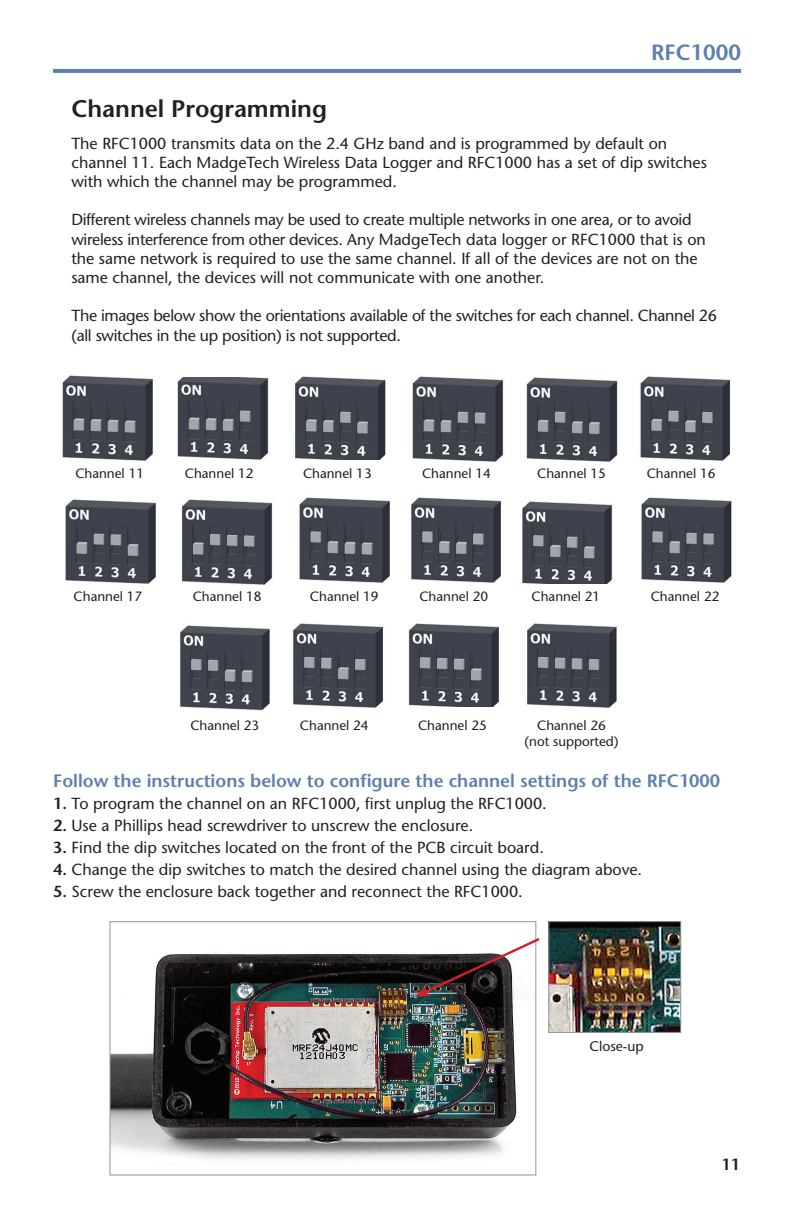
<style>
.page{position:relative;width:792px;height:1224px;background:#fff}
.page>*{position:absolute;margin:0;border:0;box-sizing:border-box;transform-origin:0 0}
.t1{font:600 24px "Stone Sans";color:#231f20}
.t2{font:600 22px "Stone Sans";color:#5d80ad}
.t3{font:600 18px "Stone Sans";color:#5d80ad}
.t4{font:16px/19.2px "Stone Sans";color:#231f20}
.t5{font:16px/19.2px "Stone Sans";letter-spacing:-.02em;color:#231f20}
.t6{font:600 16px "Stone Sans";color:#231f20}
.t7{font:14px "Stone Sans";color:#231f20}
.t8{font:13.4px/16px "Stone Sans";color:#231f20;text-align:center}
.s1{font-weight:600}
</style>
<div class="page">
<hr style="left:53px;top:69px;width:688px;height:4px;background:#5d80ad">
<img style="left:62px;top:375px;width:91px;height:86px">
<img style="left:177px;top:378px;width:92px;height:82px">
<img style="left:295px;top:376px;width:91px;height:83px">
<img style="left:412px;top:376px;width:206px;height:86px">
<img style="left:640px;top:376px;width:90px;height:85px">
<img style="left:65px;top:499px;width:208px;height:86px">
<img style="left:299px;top:497px;width:91px;height:86px">
<img style="left:411px;top:497px;width:114px;height:87px">
<img style="left:516px;top:498px;width:97px;height:85px">
<img style="left:641px;top:497px;width:91px;height:86px">
<img style="left:180px;top:625px;width:90px;height:85px">
<img style="left:293px;top:623px;width:90px;height:85px">
<img style="left:408px;top:623px;width:91px;height:83px">
<img style="left:527px;top:623px;width:90px;height:85px">
<img style="left:112px;top:953px;width:407px;height:207px">
<div style="left:110px;top:921px;width:426px;height:254px;border:1px solid #939598"></div>
<img style="left:415px;top:936px;width:125px;height:61px">
<img style="left:551px;top:923px;width:128px;height:108px">
<div style="left:549px;top:921px;width:132px;height:112px;border:1px solid #939598"></div>
<h2 class="t2" style="left:651px;top:39px;width:91px">RFC1000</h2>
<h1 class="t1" style="left:71px;top:95px;width:257px">Channel Programming</h1>
<p class="t4" style="left:71px;top:133px;width:637px">The RFC1000 transmits data on the 2.4 GHz band and is programmed by default on channel 11. Each MadgeTech Wireless Data Logger and RFC1000 has a set of dip switches with which the channel may be programmed.</p>
<p class="t4" style="left:71px;top:210px;width:636px">Different wireless channels may be used to create multiple networks in one area, or to avoid wireless interference from other devices. Any MadgeTech data logger or RFC1000 that is on the same network is required to use the same channel. If all of the devices are not on the same channel, the devices will not communicate with one another.</p>
<p class="t5" style="left:71px;top:306px;width:647px">The images below show the orientations available of the switches for each channel. Channel 26 (all switches in the up position) is not supported.</p>
<p class="t8" style="left:75px;top:465px;width:70px">Channel 11</p>
<p class="t8" style="left:185px;top:465px;width:70px">Channel 12</p>
<p class="t8" style="left:303px;top:465px;width:70px">Channel 13</p>
<p class="t8" style="left:422px;top:465px;width:70px">Channel 14</p>
<p class="t8" style="left:537px;top:465px;width:70px">Channel 15</p>
<p class="t8" style="left:647px;top:465px;width:70px">Channel 16</p>
<p class="t8" style="left:74px;top:588px;width:70px">Channel 17</p>
<p class="t8" style="left:193px;top:588px;width:70px">Channel 18</p>
<p class="t8" style="left:310px;top:588px;width:70px">Channel 19</p>
<p class="t8" style="left:419px;top:588px;width:70px">Channel 20</p>
<p class="t8" style="left:532px;top:588px;width:70px">Channel 21</p>
<p class="t8" style="left:651px;top:588px;width:70px">Channel 22</p>
<p class="t8" style="left:190px;top:717px;width:70px">Channel 23</p>
<p class="t8" style="left:300px;top:717px;width:70px">Channel 24</p>
<p class="t8" style="left:418px;top:717px;width:70px">Channel 25</p>
<p class="t8" style="left:524px;top:717px;width:96px">Channel 26 (not supported)</p>
<p class="t3" style="left:53px;top:770px;width:669px">Follow the instructions below to configure the channel settings of the RFC1000</p>
<p class="t4" style="left:53px;top:794px;width:495px"><span class="s1">1.</span> To program the channel on an RFC1000, first unplug the RFC1000.</p>
<p class="t4" style="left:53px;top:816px;width:422px"><span class="s1">2.</span> Use a Phillips head screwdriver to unscrew the enclosure.</p>
<p class="t4" style="left:53px;top:838px;width:492px"><span class="s1">3.</span> Find the dip switches located on the front of the PCB circuit board.</p>
<p class="t4" style="left:53px;top:860px;width:590px"><span class="s1">4.</span> Change the dip switches to match the desired channel using the diagram above.</p>
<p class="t4" style="left:53px;top:882px;width:471px"><span class="s1">5.</span> Screw the enclosure back together and reconnect the RFC1000.</p>
<p class="t7" style="left:590px;top:1038px;width:56px">Close-up</p>
<p class="t6" style="left:722px;top:1155px;width:20px">11</p>
</div>
